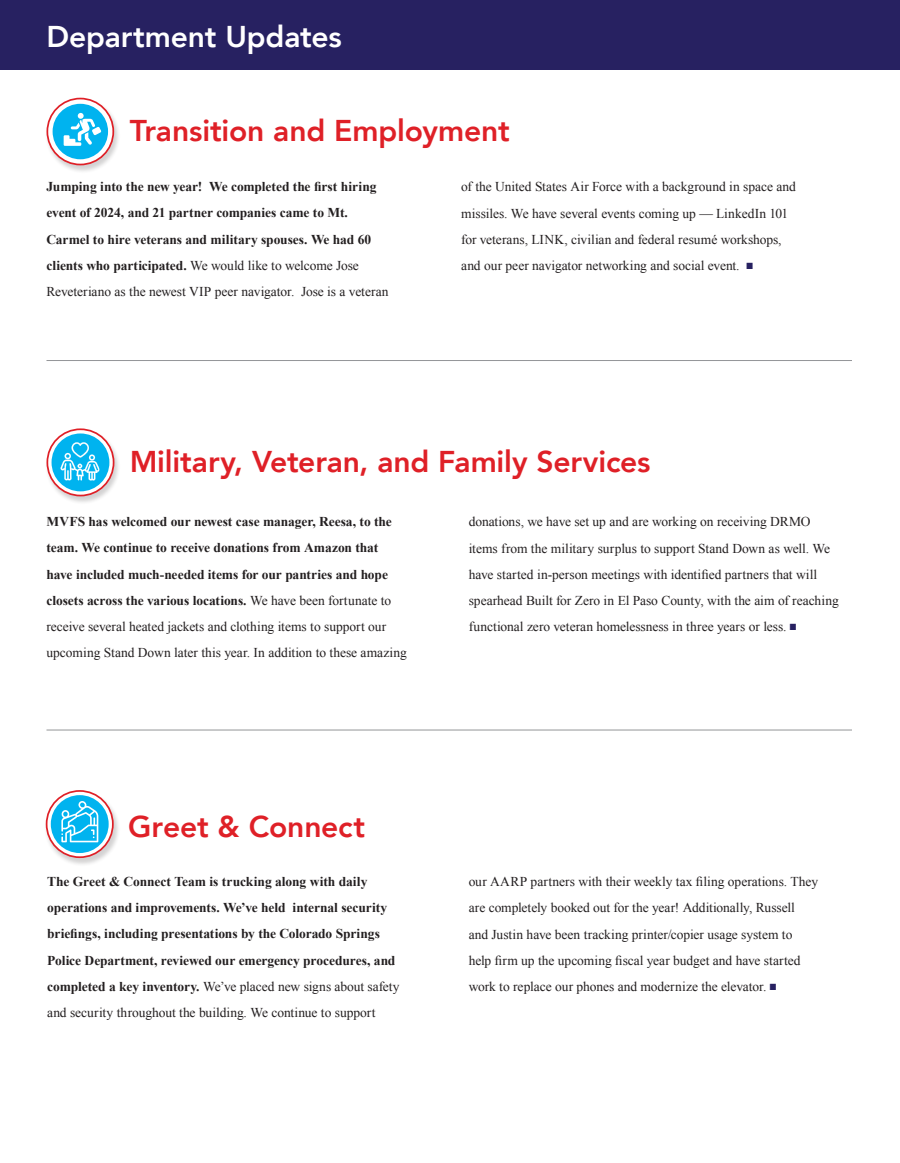
<style>
.page{position:relative;width:900px;height:1163px;background:#fff}
.page>*{position:absolute;margin:0;border:0;box-sizing:border-box;transform-origin:0 0}
.t1{font:800 30px "Avenir";letter-spacing:-.005em;color:#df2027}
.t2{font:800 30px "Avenir";letter-spacing:-.005em;color:#fff}
.t3{font:700 13.5px/26.2px "Times New Roman";letter-spacing:-.005em;color:#231f20}
.t4{font:13.5px/26.2px "Times New Roman";letter-spacing:-.005em;color:#231f20}
.s1{font-weight:400}
.s2{color:#272161}
</style>
<div class="page">
<div style="left:45px;top:429px;width:76px;height:76px;background:#231f20;opacity:.2"></div>
<svg style="left:47px;top:429px;width:67px;height:66px"></svg>
<div style="left:47px;top:428px;width:67px;height:68px;border:2px solid #df2027;border-radius:50%"></div>
<div style="left:52px;top:433px;width:57px;height:58px;background:#00b3ef;border-radius:50%"></div>
<svg style="left:60px;top:442px;width:40px;height:38px"></svg>
<div style="left:0;top:0;width:900px;height:69px;background:#272161"></div>
<div style="left:45px;top:98px;width:76px;height:76px;background:#231f20;opacity:.2"></div>
<svg style="left:47px;top:99px;width:66px;height:65px"></svg>
<div style="left:46px;top:98px;width:68px;height:67px;border:2px solid #df2027;border-radius:50%"></div>
<div style="left:53px;top:104px;width:55px;height:55px;background:#00b3ef;border-radius:50%"></div>
<svg style="left:64px;top:113px;width:37px;height:33px"></svg>
<hr style="left:46px;top:360px;width:806px;height:1px;background:#939598">
<hr style="left:46px;top:729px;width:806px;height:1px;background:#939598">
<div style="left:44px;top:790px;width:76px;height:76px;background:#231f20;opacity:.2"></div>
<svg style="left:47px;top:791px;width:66px;height:66px"></svg>
<div style="left:46px;top:790px;width:68px;height:68px;border:2px solid #df2027;border-radius:50%"></div>
<div style="left:51px;top:795px;width:58px;height:58px;background:#00b3ef;border-radius:50%"></div>
<svg style="left:61px;top:801px;width:40px;height:41px"></svg>
<p class="t2" style="left:46px;top:13px;width:297px">Department Updates</p>
<p class="t1" style="left:130px;top:107px;width:382px">Transition and Employment</p>
<p class="t3" style="left:46px;top:173px;width:344px">Jumping into the new year! We completed the first hiring event of 2024, and 21 partner companies came to Mt.<br>Carmel to hire veterans and military spouses. We had 60 clients who participated. <span class="s1">We would like to welcome Jose Reveteriano as the newest VIP peer navigator. Jose is a veteran</span></p>
<p class="t4" style="left:461px;top:173px;width:336px">of the United States Air Force with a background in space and missiles. We have several events coming up — LinkedIn 101 for veterans, LINK, civilian and federal resumé workshops, and our peer navigator networking and social event. <span class="s2">■</span></p>
<p class="t1" style="left:130px;top:438px;width:522px">Military, Veteran, and Family Services</p>
<p class="t3" style="left:46px;top:508px;width:362px">MVFS has welcomed our newest case manager, Reesa, to the team. We continue to receive donations from Amazon that have included much-needed items for our pantries and hope closets across the various locations. <span class="s1">We have been fortunate to receive several heated jackets and clothing items to support our upcoming Stand Down later this year. In addition to these amazing</span></p>
<p class="t4" style="left:469px;top:508px;width:372px">donations, we have set up and are working on receiving DRMO items from the military surplus to support Stand Down as well. We have started in-person meetings with identified partners that will spearhead Built for Zero in El Paso County, with the aim of reaching functional zero veteran homelessness in three years or less. <span class="s2">■</span></p>
<p class="t1" style="left:128px;top:803px;width:239px">Greet &amp; Connect</p>
<p class="t3" style="left:47px;top:867px;width:354px">The Greet &amp; Connect Team is trucking along with daily operations and improvements. We’ve held internal security briefings, including presentations by the Colorado Springs Police Department, reviewed our emergency procedures, and completed a key inventory. <span class="s1">We’ve placed new signs about safety and security throughout the building. We continue to support</span></p>
<p class="t4" style="left:469px;top:868px;width:351px">our AARP partners with their weekly tax filing operations. They are completely booked out for the year! Additionally, Russell<br>and Justin have been tracking printer/copier usage system to help firm up the upcoming fiscal year budget and have started work to replace our phones and modernize the elevator. <span class="s2">■</span></p>
</div>
